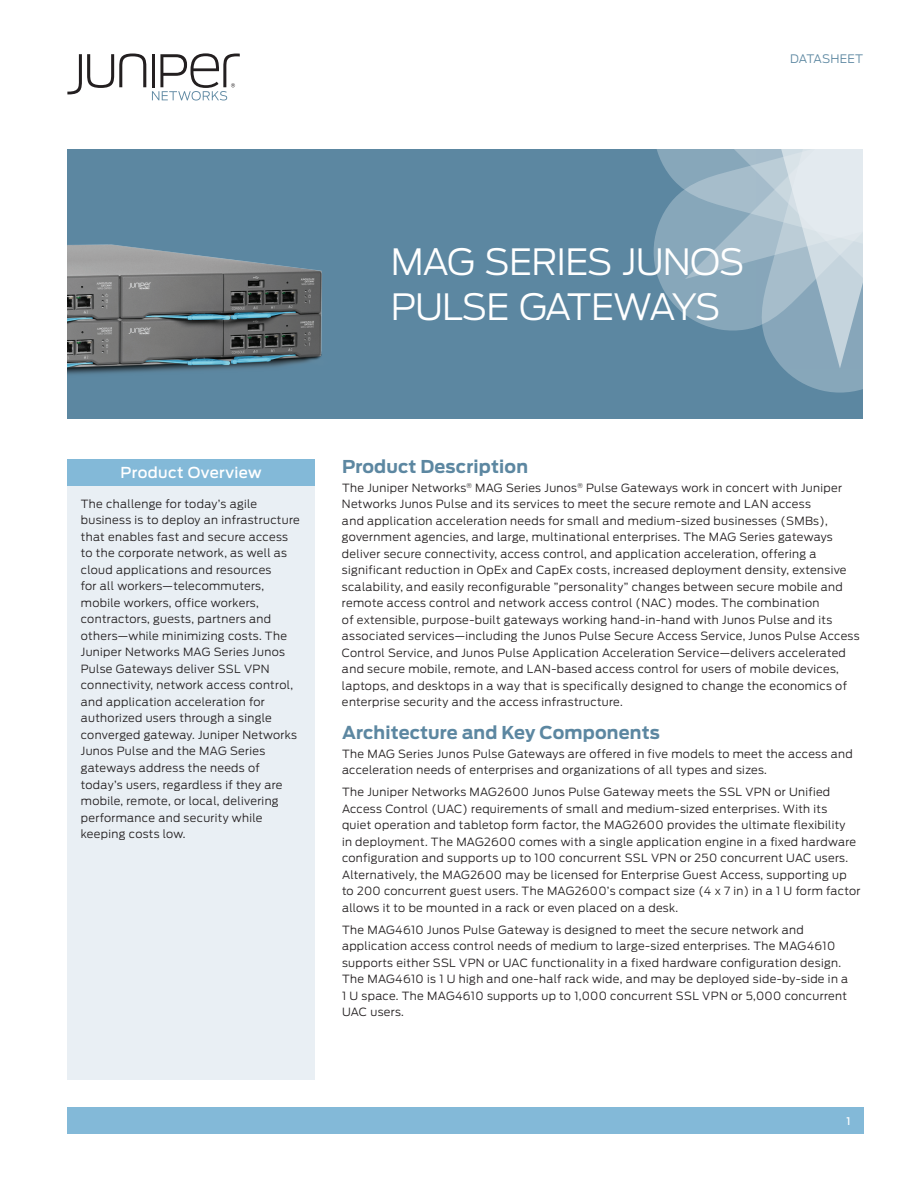
<style>
.page{position:relative;width:918px;height:1188px;background:#fff}
.page>*{position:absolute;margin:0;border:0;box-sizing:border-box;transform-origin:0 0}
.t1{font:300 36px/45px "Antenna";letter-spacing:-.02em;color:#fff}
.t2{font:700 17.7px "Antenna";letter-spacing:.01em;color:#5c87a1}
.t3{font:500 15px "Antenna";letter-spacing:.03em;color:#fff}
.t4{font:300 11.7px "Antenna";letter-spacing:.01em;color:#5c87a1}
.t5{font:300 11.25px/16.5px "Antenna";letter-spacing:.03em;color:#231f20}
.t6{font:500 10.5px "Antenna";color:#fff}
</style>
<div class="page">
<div style="left:68px;top:1107px;width:796px;height:27px;background:#83b9d8"></div>
<svg style="left:67px;top:54px;width:79px;height:40px"></svg>
<svg style="left:152px;top:53px;width:88px;height:48px"></svg>
<div style="left:68px;top:149px;width:795px;height:270px;background:#5c87a1"></div>
<svg style="left:654px;top:149px;width:209px;height:243px"></svg>
<div style="left:67px;top:459px;width:248px;height:27px;background:#83b9d8"></div>
<div style="left:67px;top:486px;width:248px;height:594px;background:#e9eff4"></div>
<img style="left:68px;top:244px;width:254px;height:131px">
<p class="t4" style="left:790px;top:52px;width:74px">DATASHEET</p>
<h1 class="t1" style="left:391px;top:240px;width:272px">MAG Series Junos<br>Pulse</h1>
<h1 class="t1" style="left:519px;top:285px;width:53px">Gatewa</h1>
<h1 class="t1" style="left:672px;top:285px;width:44px">ys</h1>
<h3 class="t3" style="left:121px;top:464px;width:143px">Product Overview</h3>
<p class="t5" style="left:81px;top:496px;width:221px">The challenge for today’s agile business is to deploy an infrastructure that enables fast and secure access to the corporate network, as well as cloud applications and resources<br>for all workers—telecommuters, mobile workers, office workers, contractors, guests, partners and others—while minimizing costs. The Juniper Networks MAG Series Junos Pulse Gateways deliver SSL VPN connectivity, network access control, and application acceleration for authorized users through a single converged gateway. Juniper Networks Junos Pulse and the MAG Series gateways address the needs of today’s users, regardless if they are mobile, remote, or local, delivering performance and security while keeping costs low.</p>
<h2 class="t2" style="left:342px;top:456px;width:188px">Product Description</h2>
<p class="t5" style="left:342px;top:479px;width:519px">The Juniper Networks<sup>®</sup> MAG Series Junos<sup>®</sup> Pulse Gateways work in concert with Juniper Networks Junos Pulse and its services to meet the secure remote and LAN access<br>and application acceleration needs for small and medium-sized businesses (SMBs), government agencies, and large, multinational enterprises. The MAG Series gateways deliver secure connectivity, access control, and application acceleration, offering a significant reduction in OpEx and CapEx costs, increased deployment density, extensive scalability, and easily reconfigurable ”personality” changes between secure mobile and remote access control and network access control (NAC) modes. The combination<br>of extensible, purpose-built gateways working hand-in-hand with Junos Pulse and its associated services—including the Junos Pulse Secure Access Service, Junos Pulse Access Control Service, and Junos Pulse Application Acceleration Service—delivers accelerated and secure mobile, remote, and LAN-based access control for users of mobile devices, laptops, and desktops in a way that is specifically designed to change the economics of enterprise security and the access infrastructure.</p>
<h2 class="t2" style="left:342px;top:722px;width:319px">Architecture and Key Components</h2>
<p class="t5" style="left:342px;top:745px;width:512px">The MAG Series Junos Pulse Gateways are offered in five models to meet the access and acceleration needs of enterprises and organizations of all types and sizes.</p>
<p class="t5" style="left:342px;top:784px;width:520px">The Juniper Networks MAG2600 Junos Pulse Gateway meets the SSL VPN or Unified Access Control (UAC) requirements of small and medium-sized enterprises. With its<br>quiet operation and tabletop form factor, the MAG2600 provides the ultimate flexibility<br>in deployment. The MAG2600 comes with a single application engine in a fixed hardware configuration and supports up to 100 concurrent SSL VPN or 250 concurrent UAC users.<br>Alternatively, the MAG2600 may be licensed for Enterprise Guest Access, supporting up to 200 concurrent guest users. The MAG2600’s compact size (4 x 7 in) in a 1 U form factor allows it to be mounted in a rack or even placed on a desk.</p>
<p class="t5" style="left:342px;top:921px;width:508px">The MAG4610 Junos Pulse Gateway is designed to meet the secure network and application access control needs of medium to large-sized enterprises. The MAG4610 supports either SSL VPN or UAC functionality in a fixed hardware configuration design.<br>The MAG4610 is 1 U high and one-half rack wide, and may be deployed side-by-side in a 1 U space. The MAG4610 supports up to 1,000 concurrent SSL VPN or 5,000 concurrent UAC users.</p>
<p class="t6" style="left:846px;top:1115px;width:6px">1</p>
</div>
